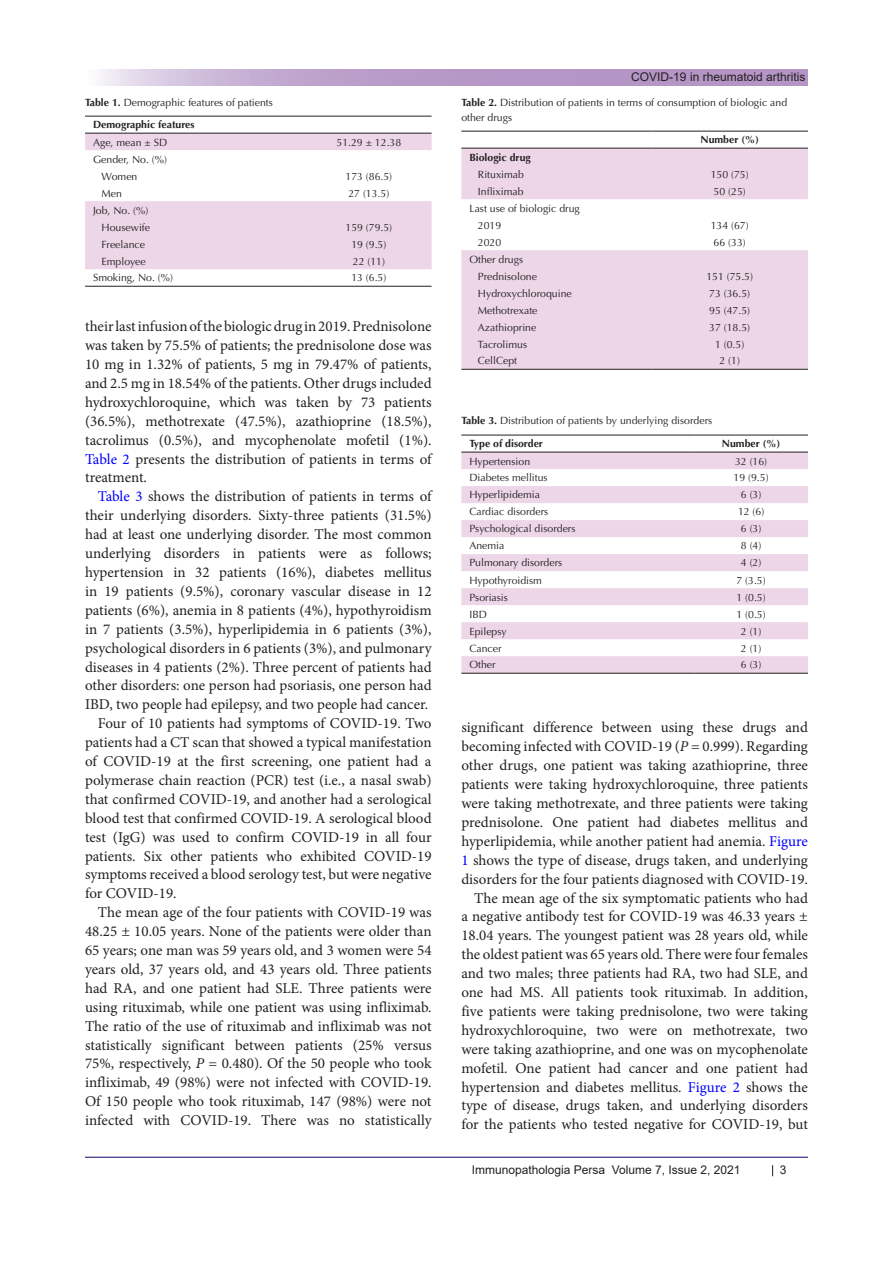
<style>
.page{position:relative;width:893px;height:1263px;background:#fff}
.page>*{position:absolute;margin:0;border:0;box-sizing:border-box;transform-origin:0 0}
.t1{font:15px/18.9px "Minion Pro";color:#231f20;text-align:justify}
.t2{font:12px "Arial";color:#231f20}
.t3{font:10.5px/15px "Optima LT Std";color:#231f20}
.t4{font:700 10.5px "Optima LT Std";color:#231f20}
.s1{font-weight:700}
.s2{color:#00f}
.s3{font-style:italic}
</style>
<div class="page">
<hr style="left:85px;top:1157px;width:723px;height:1px;background:#190066">
<svg style="left:100px;top:70px;width:708px;height:15px;background:#bea3cd"></svg>
<svg style="left:85px;top:134px;width:347px;height:135px;fill:#edd6e8"></svg>
<hr style="left:85px;top:116px;width:221px;height:1px;background:#231f20">
<hr style="left:306px;top:116px;width:126px;height:1px;background:#231f20">
<hr style="left:85px;top:133px;width:221px;height:1px;background:#231f20">
<hr style="left:306px;top:133px;width:126px;height:1px;background:#231f20">
<hr style="left:85px;top:286px;width:221px;height:1px;background:#231f20">
<hr style="left:306px;top:286px;width:126px;height:1px;background:#231f20">
<svg style="left:461px;top:149px;width:347px;height:220px;fill:#edd6e8"></svg>
<hr style="left:461px;top:131px;width:190px;height:1px;background:#231f20">
<hr style="left:651px;top:131px;width:157px;height:1px;background:#231f20">
<hr style="left:461px;top:148px;width:190px;height:1px;background:#231f20">
<hr style="left:651px;top:148px;width:157px;height:1px;background:#231f20">
<hr style="left:461px;top:369px;width:190px;height:1px;background:#231f20">
<hr style="left:651px;top:369px;width:157px;height:1px;background:#231f20">
<svg style="left:461px;top:453px;width:347px;height:220px;fill:#edd6e8"></svg>
<hr style="left:461px;top:435px;width:233px;height:1px;background:#231f20">
<hr style="left:694px;top:435px;width:114px;height:1px;background:#231f20">
<hr style="left:461px;top:452px;width:233px;height:1px;background:#231f20">
<hr style="left:694px;top:452px;width:114px;height:1px;background:#231f20">
<hr style="left:461px;top:673px;width:233px;height:1px;background:#231f20">
<hr style="left:694px;top:673px;width:114px;height:1px;background:#231f20">
<p class="t3" style="left:85px;top:95px;width:189px"><span class="s1">Table 1.</span> Demographic features of patients</p>
<p class="t4" style="left:93px;top:119px;width:103px">Demographic features</p>
<p class="t3" style="left:93px;top:135px;width:76px">Age, mean ± SD</p>
<p class="t3" style="left:336px;top:135px;width:66px">51.29 ± 12.38</p>
<p class="t3" style="left:93px;top:152px;width:75px">Gender, No. (%)</p>
<p class="t3" style="left:102px;top:169px;width:37px">Women</p>
<p class="t3" style="left:346px;top:169px;width:48px">173 (86.5)</p>
<p class="t3" style="left:102px;top:186px;width:22px">Men</p>
<p class="t3" style="left:348px;top:186px;width:42px">27 (13.5)</p>
<p class="t3" style="left:93px;top:203px;width:57px">Job, No. (%)</p>
<p class="t3" style="left:102px;top:220px;width:50px">Housewife</p>
<p class="t3" style="left:346px;top:220px;width:48px">159 (79.5)</p>
<p class="t3" style="left:102px;top:237px;width:45px">Freelance</p>
<p class="t3" style="left:351px;top:237px;width:37px">19 (9.5)</p>
<p class="t3" style="left:102px;top:254px;width:46px">Employee</p>
<p class="t3" style="left:353px;top:254px;width:34px">22 (11)</p>
<p class="t3" style="left:93px;top:270px;width:81px">Smoking, No. (%)</p>
<p class="t3" style="left:351px;top:270px;width:37px">13 (6.5)</p>
<p class="t1" style="left:85px;top:317px;width:348px">their last infusion of the biologic drug in 2019. Prednisolone was taken by 75.5% of patients; the prednisolone dose was 10 mg in 1.32% of patients, 5 mg in 79.47% of patients, and 2.5 mg in 18.54% of the patients. Other drugs included hydroxychloroquine, which was taken by 73 patients (36.5%), methotrexate (47.5%), azathioprine (18.5%), tacrolimus (0.5%), and mycophenolate mofetil (1%).<br><span class="s2">Table 2</span> presents the distribution of patients in terms of treatment.</p>
<p class="t1" style="left:85px;top:487px;width:348px;text-indent:13px"><span class="s2">Table 3</span> shows the distribution of patients in terms of their underlying disorders. Sixty-three patients (31.5%) had at least one underlying disorder. The most common underlying disorders in patients were as follows; hypertension in 32 patients (16%), diabetes mellitus in 19 patients (9.5%), coronary vascular disease in 12 patients (6%), anemia in 8 patients (4%), hypothyroidism in 7 patients (3.5%), hyperlipidemia in 6 patients (3%), psychological disorders in 6 patients (3%), and pulmonary diseases in 4 patients (2%). Three percent of patients had other disorders: one person had psoriasis, one person had IBD, two people had epilepsy, and two people had cancer.</p>
<p class="t1" style="left:85px;top:714px;width:348px;text-indent:13px">Four of 10 patients had symptoms of COVID-19. Two patients had a CT scan that showed a typical manifestation of COVID-19 at the first screening, one patient had a polymerase chain reaction (PCR) test (i.e., a nasal swab) that confirmed COVID-19, and another had a serological blood test that confirmed COVID-19. A serological blood test (IgG) was used to confirm COVID-19 in all four patients. Six other patients who exhibited COVID-19 symptoms received a blood serology test, but were negative for COVID-19.</p>
<p class="t1" style="left:85px;top:903px;width:348px;text-indent:13px">The mean age of the four patients with COVID-19 was 48.25 ± 10.05 years. None of the patients were older than 65 years; one man was 59 years old, and 3 women were 54 years old, 37 years old, and 43 years old. Three patients had RA, and one patient had SLE. Three patients were using rituximab, while one patient was using infliximab.<br>The ratio of the use of rituximab and infliximab was not statistically significant between patients (25% versus 75%, respectively, <span class="s3">P</span> = 0.480). Of the 50 people who took infliximab, 49 (98%) were not infected with COVID-19.<br>Of 150 people who took rituximab, 147 (98%) were not infected with COVID-19. There was no statistically</p>
<p class="t2" style="left:631px;top:69px;width:176px">COVID-19 in rheumatoid arthritis</p>
<p class="t3" style="left:461px;top:95px;width:327px"><span class="s1">Table 2.</span> Distribution of patients in terms of consumption of biologic and other drugs</p>
<p class="t4" style="left:700px;top:134px;width:60px">Number (%)</p>
<p class="t4" style="left:469px;top:151px;width:63px">Biologic drug</p>
<p class="t3" style="left:478px;top:167px;width:48px">Rituximab</p>
<p class="t3" style="left:711px;top:167px;width:39px">150 (75)</p>
<p class="t3" style="left:478px;top:184px;width:47px">Infliximab</p>
<p class="t3" style="left:714px;top:184px;width:34px">50 (25)</p>
<p class="t3" style="left:469px;top:201px;width:112px">Last use of biologic drug</p>
<p class="t3" style="left:478px;top:218px;width:25px">2019</p>
<p class="t3" style="left:711px;top:218px;width:39px">134 (67)</p>
<p class="t3" style="left:478px;top:235px;width:25px">2020</p>
<p class="t3" style="left:714px;top:235px;width:34px">66 (33)</p>
<p class="t3" style="left:469px;top:252px;width:55px">Other drugs</p>
<p class="t3" style="left:478px;top:269px;width:60px">Prednisolone</p>
<p class="t3" style="left:706px;top:269px;width:48px">151 (75.5)</p>
<p class="t3" style="left:478px;top:286px;width:95px">Hydroxychloroquine</p>
<p class="t3" style="left:709px;top:286px;width:42px">73 (36.5)</p>
<p class="t3" style="left:478px;top:303px;width:61px">Methotrexate</p>
<p class="t3" style="left:709px;top:303px;width:42px">95 (47.5)</p>
<p class="t3" style="left:478px;top:320px;width:60px">Azathioprine</p>
<p class="t3" style="left:709px;top:320px;width:42px">37 (18.5)</p>
<p class="t3" style="left:478px;top:337px;width:51px">Tacrolimus</p>
<p class="t3" style="left:715px;top:337px;width:31px">1 (0.5)</p>
<p class="t3" style="left:478px;top:353px;width:41px">CellCept</p>
<p class="t3" style="left:719px;top:353px;width:22px">2 (1)</p>
<p class="t3" style="left:461px;top:413px;width:252px"><span class="s1">Table 3.</span> Distribution of patients by underlying disorders</p>
<p class="t4" style="left:469px;top:438px;width:75px">Type of disorder</p>
<p class="t4" style="left:722px;top:438px;width:60px">Number (%)</p>
<p class="t3" style="left:469px;top:454px;width:62px">Hypertension</p>
<p class="t3" style="left:735px;top:454px;width:34px">32 (16)</p>
<p class="t3" style="left:469px;top:470px;width:80px">Diabetes mellitus</p>
<p class="t3" style="left:734px;top:470px;width:37px">19 (9.5)</p>
<p class="t3" style="left:469px;top:487px;width:72px">Hyperlipidemia</p>
<p class="t3" style="left:741px;top:487px;width:22px">6 (3)</p>
<p class="t3" style="left:469px;top:504px;width:80px">Cardiac disorders</p>
<p class="t3" style="left:738px;top:504px;width:28px">12 (6)</p>
<p class="t3" style="left:469px;top:522px;width:108px">Psychological disorders</p>
<p class="t3" style="left:741px;top:522px;width:22px">6 (3)</p>
<p class="t3" style="left:469px;top:539px;width:37px">Anemia</p>
<p class="t3" style="left:741px;top:539px;width:22px">8 (4)</p>
<p class="t3" style="left:469px;top:556px;width:94px">Pulmonary disorders</p>
<p class="t3" style="left:741px;top:556px;width:22px">4 (2)</p>
<p class="t3" style="left:469px;top:573px;width:74px">Hypothyroidism</p>
<p class="t3" style="left:736px;top:573px;width:31px">7 (3.5)</p>
<p class="t3" style="left:469px;top:590px;width:40px">Psoriasis</p>
<p class="t3" style="left:736px;top:590px;width:31px">1 (0.5)</p>
<p class="t3" style="left:469px;top:607px;width:19px">IBD</p>
<p class="t3" style="left:736px;top:607px;width:31px">1 (0.5)</p>
<p class="t3" style="left:469px;top:624px;width:39px">Epilepsy</p>
<p class="t3" style="left:741px;top:624px;width:22px">2 (1)</p>
<p class="t3" style="left:469px;top:641px;width:34px">Cancer</p>
<p class="t3" style="left:741px;top:641px;width:22px">2 (1)</p>
<p class="t3" style="left:469px;top:657px;width:28px">Other</p>
<p class="t3" style="left:741px;top:657px;width:22px">6 (3)</p>
<p class="t1" style="left:461px;top:718px;width:348px">significant difference between using these drugs and becoming infected with COVID-19 (<span class="s3">P</span> = 0.999). Regarding other drugs, one patient was taking azathioprine, three patients were taking hydroxychloroquine, three patients were taking methotrexate, and three patients were taking prednisolone. One patient had diabetes mellitus and hyperlipidemia, while another patient had anemia. <span class="s2">Figure 1</span> shows the type of disease, drugs taken, and underlying disorders for the four patients diagnosed with COVID-19.</p>
<p class="t1" style="left:461px;top:888px;width:348px;text-indent:13px">The mean age of the six symptomatic patients who had a negative antibody test for COVID-19 was 46.33 years ± 18.04 years. The youngest patient was 28 years old, while the oldest patient was 65 years old. There were four females and two males; three patients had RA, two had SLE, and one had MS. All patients took rituximab. In addition, five patients were taking prednisolone, two were taking hydroxychloroquine, two were on methotrexate, two were taking azathioprine, and one was on mycophenolate mofetil. One patient had cancer and one patient had hypertension and diabetes mellitus. <span class="s2">Figure 2</span> shows the type of disease, drugs taken, and underlying disorders for the patients who tested negative for COVID-19, but</p>
<p class="t2" style="left:472px;top:1162px;width:270px">Immunopathologia Persa Volume 7, Issue 2, 2021</p>
<p class="t2" style="left:780px;top:1161px;width:8px">3</p>
</div>
